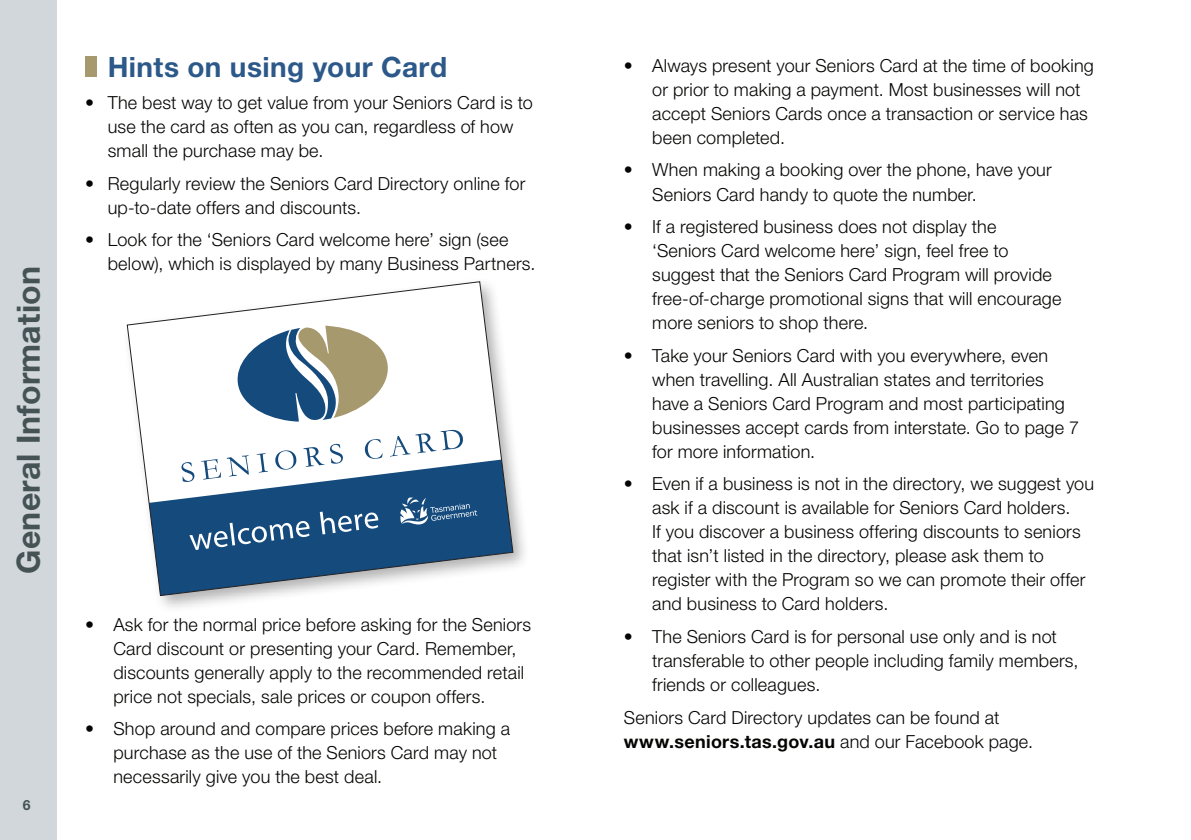
<style>
.page{position:relative;width:1191px;height:840px;background:#fff}
.page>*{position:absolute;margin:0;border:0;box-sizing:border-box;transform-origin:0 0}
.t1{font:700 32px "Helvetica Neue LT Std";letter-spacing:.005em;color:#455256}
.t2{font:700 28px "Helvetica Neue LT Std";letter-spacing:.015em;color:#2c5989}
.t3{font:300 18px/24px "Helvetica Neue LT Std";letter-spacing:.01em;color:#040503}
.t4{font:700 14px "Helvetica Neue LT Std";color:#455256}
.s1{font-weight:700}
</style>
<div class="page">
<div style="left:0;top:0;width:57px;height:839px;background:#d1d7da"></div>
<div style="left:85px;top:57px;width:11px;height:20px;background:#a7996e"></div>
<div style="left:122px;top:276px;width:408px;height:337px;background:#231f20;opacity:.35"></div>
<svg style="left:127px;top:281px;width:386px;height:314px"></svg>
<h1 class="t1" style="left:9px;top:573px;width:309px;rotate:-90deg">General Information</h1>
<p class="t4" style="left:23px;top:795px;width:9px">6</p>
<h2 class="t2" style="left:108px;top:49px;width:341px">Hints on using your Card</h2>
<p class="t3" style="left:108px;top:90px;width:426px;text-indent:-23px">• The best way to get value from your Seniors Card is to use the card as often as you can, regardless of how small the purchase may be.</p>
<p class="t3" style="left:108px;top:171px;width:419px;text-indent:-23px">• Regularly review the Seniors Card Directory online for up-to-date offers and discounts.</p>
<p class="t3" style="left:108px;top:227px;width:429px;text-indent:-23px">• Look for the ‘Seniors Card welcome here’ sign (see below), which is displayed by many Business Partners.</p>
<p class="t3" style="left:113px;top:611px;width:419px;text-indent:-28px">• Ask for the normal price before asking for the Seniors Card discount or presenting your Card. Remember, discounts generally apply to the recommended retail price not specials, sale prices or coupon offers.</p>
<p class="t3" style="left:113px;top:716px;width:398px;text-indent:-28px">• Shop around and compare prices before making a purchase as the use of the Seniors Card may not necessarily give you the best deal.</p>
<p class="t3" style="left:652px;top:53px;width:443px;text-indent:-28px">• Always present your Seniors Card at the time of booking or prior to making a payment. Most businesses will not accept Seniors Cards once a transaction or service has been completed.</p>
<p class="t3" style="left:652px;top:158px;width:401px;text-indent:-28px">• When making a booking over the phone, have your<br>Seniors Card handy to quote the number.</p>
<p class="t3" style="left:652px;top:214px;width:411px;text-indent:-28px">• If a registered business does not display the ‘Seniors Card welcome here’ sign, feel free to suggest that the Seniors Card Program will provide free-of-charge promotional signs that will encourage more seniors to shop there.</p>
<p class="t3" style="left:652px;top:343px;width:428px;text-indent:-28px">• Take your Seniors Card with you everywhere, even when travelling. All Australian states and territories have a Seniors Card Program and most participating businesses accept cards from interstate. Go to page 7 for more information.</p>
<p class="t3" style="left:652px;top:471px;width:443px;text-indent:-28px">• Even if a business is not in the directory, we suggest you ask if a discount is available for Seniors Card holders.<br>If you discover a business offering discounts to seniors that isn’t listed in the directory, please ask them to register with the Program so we can promote their offer and business to Card holders.</p>
<p class="t3" style="left:652px;top:623px;width:428px;text-indent:-28px">• The Seniors Card is for personal use only and is not transferable to other people including family members, friends or colleagues.</p>
<p class="t3" style="left:624px;top:704px;width:411px">Seniors Card Directory updates can be found at <span class="s1">www.seniors.tas.gov.au</span> and our Facebook page.</p>
</div>
